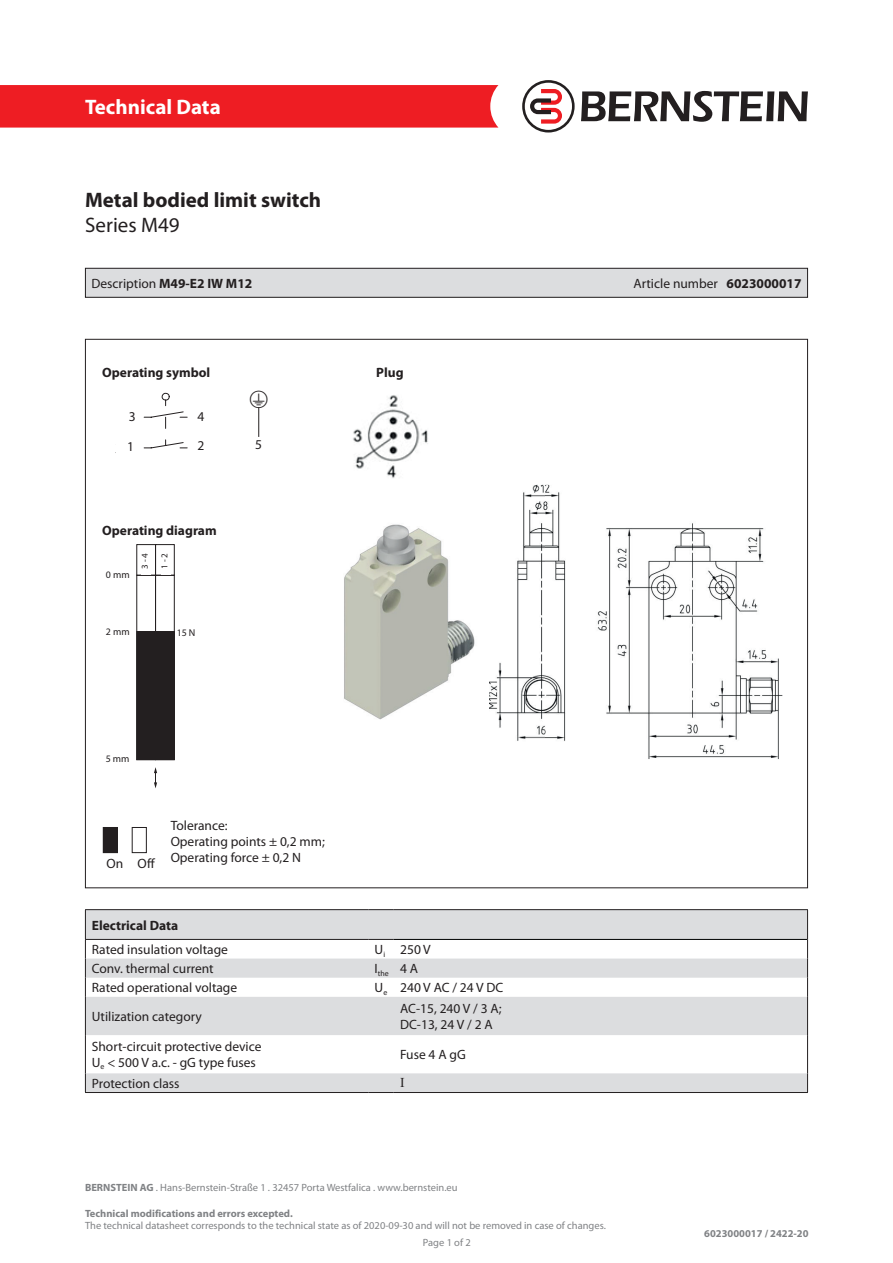
<style>
.page{position:relative;width:893px;height:1263px;background:#fff}
.page>*{position:absolute;margin:0;border:0;box-sizing:border-box;transform-origin:0 0}
.t1{font:700 21px "Myriad Pro";color:#231f20}
.t2{font:700 21px "Myriad Pro";color:#fff}
.t3{font:21px "Myriad Pro";color:#231f20}
.t4{font:13.5px "Myriad Pro";color:#231f20}
.t5{font:700 13.5px "Myriad Pro";color:#231f20}
.t6{font:13.5px "Times New Roman";color:#231f20}
.t7{font:10.5px/16.8px "Myriad Pro";color:#808285}
.t8{font:700 10.5px "Myriad Pro";color:#808285}
.t9{font:9.9px "Myriad Pro";color:#231f20}
.t10{font:9px "Myriad Pro";color:#231f20}
.t11{font:7.8px "Myriad Pro";color:#231f20}
.s1{font-weight:700}
</style>
<div class="page">
<div style="left:0;top:85px;width:498px;height:43px;background:#ee1d23"></div>
<svg style="left:581px;top:91px;width:227px;height:31px"></svg>
<svg style="left:522px;top:80px;width:53px;height:53px"></svg>
<svg style="left:143px;top:393px;width:45px;height:56px"></svg>
<svg style="left:136px;top:544px;width:39px;height:216px"></svg>
<svg style="left:154px;top:767px;width:3px;height:21px"></svg>
<img style="left:533px;top:485px;width:249px;height:274px">
<img style="left:344px;top:487px;width:200px;height:270px">
<div style="left:132px;top:827px;width:15px;height:26px;border:1px solid #231f20"></div>
<div style="left:103px;top:827px;width:14px;height:26px;background:#231f20"></div>
<div style="left:103px;top:827px;width:15px;height:26px;border:1px solid #231f20"></div>
<hr style="left:258px;top:407px;width:1px;height:30px;background:#231f20">
<img style="left:353px;top:395px;width:75px;height:83px">
<div style="left:161px;top:546px;width:10px;height:28px;background:#fff"></div>
<div style="left:141px;top:546px;width:10px;height:28px;background:#fff"></div>
<svg style="left:86px;top:910px;width:721px;height:182px;fill:#dcdddf"></svg>
<hr style="left:807px;top:997px;width:1px;height:38px;background:#231f20">
<hr style="left:807px;top:1035px;width:1px;height:38px;background:#231f20">
<svg style="left:807px;top:1073px;width:1px;height:19px"></svg>
<svg style="left:807px;top:910px;width:1px;height:87px"></svg>
<hr style="left:85px;top:1092px;width:283px;height:1px;background:#231f20">
<svg style="left:368px;top:1092px;width:26px;height:1px"></svg>
<hr style="left:394px;top:1092px;width:414px;height:1px;background:#231f20">
<hr style="left:394px;top:939px;width:413px;height:1px;background:#000">
<hr style="left:85px;top:909px;width:283px;height:1px;background:#231f20">
<svg style="left:368px;top:909px;width:26px;height:1px"></svg>
<hr style="left:394px;top:909px;width:414px;height:1px;background:#231f20">
<hr style="left:85px;top:939px;width:283px;height:1px;background:#231f20">
<svg style="left:368px;top:939px;width:26px;height:1px"></svg>
<svg style="left:85px;top:910px;width:1px;height:87px"></svg>
<hr style="left:85px;top:997px;width:1px;height:38px;background:#231f20">
<hr style="left:85px;top:1035px;width:1px;height:38px;background:#231f20">
<svg style="left:85px;top:1073px;width:1px;height:19px"></svg>
<div style="left:85px;top:268px;width:722px;height:29px;background:#dcdddf"></div>
<div style="left:85px;top:268px;width:723px;height:30px;border:1px solid #231f20"></div>
<h1 class="t2" style="left:85px;top:93px;width:137px">Technical Data</h1>
<p class="t1" style="left:85px;top:186px;width:238px">Metal bodied limit switch</p>
<p class="t3" style="left:85px;top:212px;width:96px">Series M49</p>
<p class="t4" style="left:91px;top:275px;width:162px">Description <span class="s1">M49-E2 IW M12</span></p>
<p class="t4" style="left:633px;top:275px;width:170px">Article number <span class="s1">6023000017</span></p>
<p class="t5" style="left:102px;top:364px;width:110px">Operating symbol</p>
<p class="t4" style="left:129px;top:408px;width:8px">3</p>
<p class="t4" style="left:198px;top:408px;width:8px">4</p>
<p class="t4" style="left:127px;top:439px;width:8px">1</p>
<p class="t4" style="left:198px;top:437px;width:8px">2</p>
<p class="t5" style="left:102px;top:522px;width:116px">Operating diagram</p>
<p class="t9" style="left:106px;top:569px;width:25px">0 mm</p>
<p class="t9" style="left:159px;top:572px;width:25px;rotate:-90deg">23-24</p>
<p class="t10" style="left:139px;top:569px;width:17px;rotate:-90deg">3 - 4</p>
<p class="t10" style="left:159px;top:569px;width:17px;rotate:-90deg">1 - 2</p>
<p class="t9" style="left:106px;top:625px;width:25px">2 mm</p>
<p class="t9" style="left:177px;top:627px;width:20px">15 N</p>
<p class="t4" style="left:255px;top:436px;width:8px">5</p>
<p class="t9" style="left:106px;top:752px;width:25px">5 mm</p>
<p class="t4" style="left:106px;top:855px;width:50px">On Off</p>
<p class="t4" style="left:171px;top:817px;width:58px">Tolerance:</p>
<p class="t4" style="left:171px;top:833px;width:156px">Operating points ± 0,2 mm;</p>
<p class="t4" style="left:171px;top:849px;width:132px">Operating force ± 0,2 N</p>
<p class="t5" style="left:376px;top:364px;width:29px">Plug</p>
<p class="t5" style="left:92px;top:916px;width:88px">Electrical Data</p>
<p class="t4" style="left:92px;top:941px;width:138px">Rated insulation voltage</p>
<p class="t4" style="left:375px;top:941px;width:12px">U<sub>i</sub></p>
<p class="t4" style="left:400px;top:941px;width:32px">250 V</p>
<p class="t4" style="left:92px;top:960px;width:123px">Conv. thermal current</p>
<p class="t11" style="left:375px;top:969px;width:16px"><sup>I</sup>the</p>
<p class="t4" style="left:400px;top:960px;width:20px">4 A</p>
<p class="t4" style="left:92px;top:979px;width:147px">Rated operational voltage</p>
<p class="t4" style="left:375px;top:979px;width:14px">U<sub>e</sub></p>
<p class="t4" style="left:400px;top:979px;width:105px">240 V AC / 24 V DC</p>
<p class="t4" style="left:92px;top:1008px;width:112px">Utilization category</p>
<p class="t4" style="left:400px;top:1000px;width:103px">АС-15, 240 V / 3 A;</p>
<p class="t4" style="left:400px;top:1016px;width:94px">DC-13, 24 V / 2 A</p>
<p class="t4" style="left:92px;top:1038px;width:171px">Short-circuit protective device</p>
<p class="t4" style="left:92px;top:1054px;width:166px">U<sub>e</sub> &lt; 500 V a.c. - gG type fuses</p>
<p class="t4" style="left:400px;top:1046px;width:67px">Fuse 4 A gG</p>
<p class="t4" style="left:92px;top:1075px;width:89px">Protection class</p>
<p class="t6" style="left:400px;top:1073px;width:6px">I</p>
<p class="t7" style="left:85px;top:1179px;width:374px"><span class="s1">BERNSTEIN AG</span> . Hans-Bernstein-Straße 1 . 32457 Porta Westfalica . www.bernstein.eu</p>
<p class="t8" style="left:85px;top:1206px;width:209px">Technical modifications and errors excepted.</p>
<p class="t7" style="left:423px;top:1217px;width:184px;text-indent:-338px">The technical datasheet corresponds to the technical state as of 2020-09-30 and will not be removed in case of changes.<br>Page 1 of 2</p>
<p class="t8" style="left:704px;top:1227px;width:106px">6023000017 / 2422-20</p>
</div>
